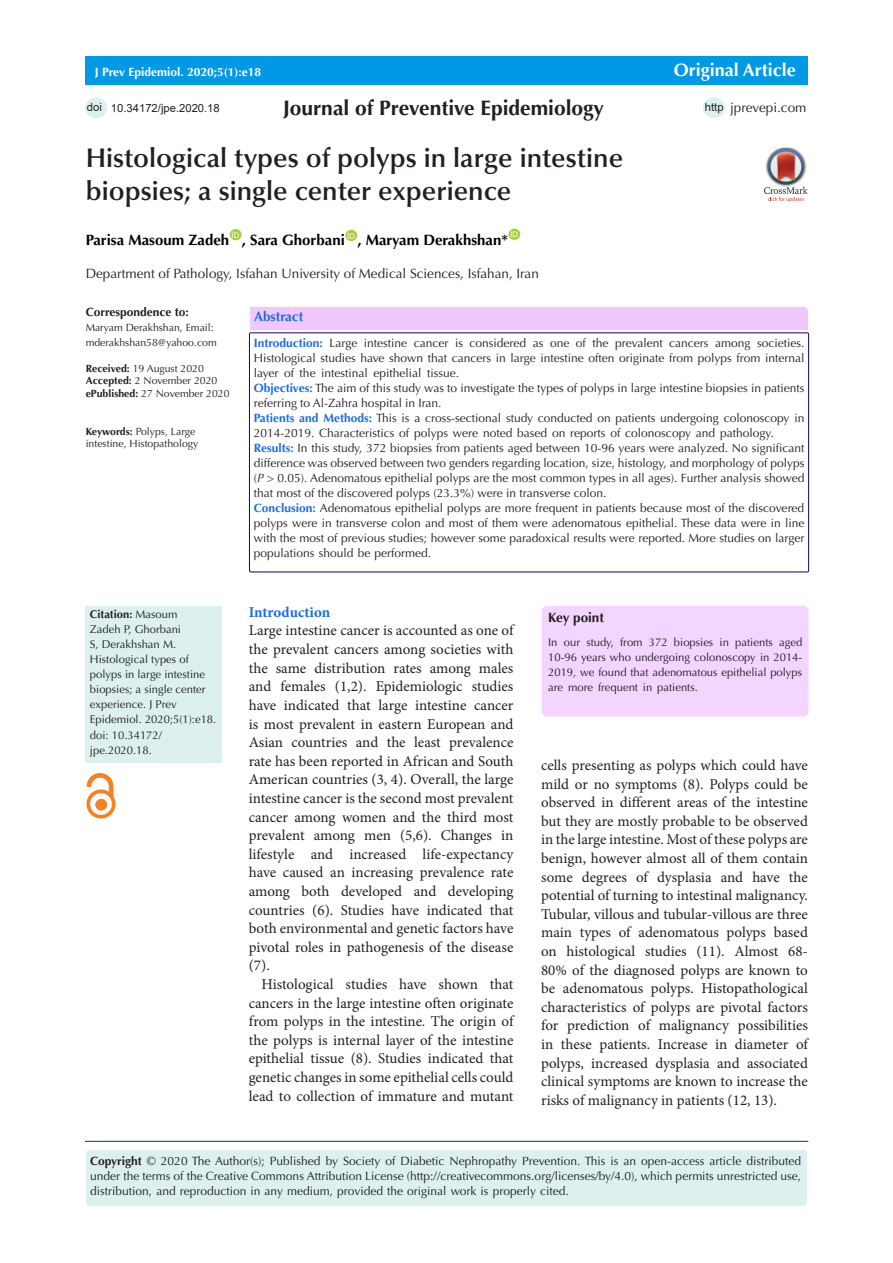
<style>
.page{position:relative;width:893px;height:1263px;background:#fff}
.page>*{position:absolute;margin:0;border:0;box-sizing:border-box;transform-origin:0 0}
.t1{font:600 27px/33px "Optima LT Std";color:#231f20}
.t2{font:700 21px "Optima LT Std";color:#231f20}
.t3{font:700 18px "Optima LT Std";color:#fff}
.t4{font:15px/18.6px "Minion Pro";color:#231f20;text-align:justify}
.t5{font:700 15px "Optima LT Std";color:#000}
.t6{font:700 15px "Minion Pro";letter-spacing:-.005em;color:#196ce8}
.t7{font:13.5px "Optima LT Std";color:#231f20}
.t8{font:700 13.5px "Optima LT Std";color:#196ce8}
.t9{font:700 13.5px "Optima LT Std";color:#231f20}
.t10{font:12px/15px "Optima LT Std";color:#231f20;text-align:justify}
.t11{font:700 12px "Optima LT Std";color:#fff}
.t12{font:700 12px "Optima LT Std";color:#231f20}
.t13{font:11.25px/15px "Optima LT Std";color:#231f20}
.t14{font:11.25px "Arial";color:#231f20}
.t15{font:10.5px/15px "Optima LT Std";color:#231f20}
.t16{font:7.8px "Arial";color:#fff}
.s1{font-weight:700}
.s2{font-weight:700;color:#196ce8}
.s3{font-style:italic}
</style>
<div class="page">
<hr style="left:85px;top:1141px;width:723px;height:1px;background:#053278">
<div style="left:85px;top:1149px;width:723px;height:57px;background:#dcf0f0;border-radius:4px"></div>
<div style="left:84px;top:1148px;width:724px;height:59px;border:2px solid #fff;border-radius:4px"></div>
<div style="left:85px;top:56px;width:723px;height:29px;background:#0099e5"></div>
<div style="left:230px;top:229px;width:12px;height:11px;background:#a6ce39;border-radius:50%"></div>
<div style="left:345px;top:230px;width:12px;height:11px;background:#a6ce39;border-radius:50%"></div>
<div style="left:508px;top:229px;width:12px;height:11px;background:#a6ce39;border-radius:50%"></div>
<div style="left:249px;top:333px;width:560px;height:239px;border:1px solid #190066"></div>
<svg style="left:249px;top:306px;width:560px;height:25px;background:#f1cbfd"></svg>
<div style="left:96px;top:799px;width:11px;height:11px;background:#f58220;border-radius:50%"></div>
<div style="left:96px;top:799px;width:11px;height:11px;border:1px solid #f58220;border-radius:50%"></div>
<div style="left:86px;top:789px;width:30px;height:29px;border:4px solid #f58220;border-radius:50%"></div>
<svg style="left:87px;top:773px;width:26px;height:24px"></svg>
<div style="left:86px;top:606px;width:136px;height:156px;background:#dcf0f0"></div>
<div style="left:703px;top:97px;width:22px;height:21px;background:#dcf0f0;border-radius:50%"></div>
<div style="left:542px;top:606px;width:267px;height:110px;background:#f4d5ff;border-radius:5px"></div>
<div style="left:85px;top:97px;width:22px;height:21px;background:#dcf0f0;border-radius:50%"></div>
<img style="left:780px;top:147px;width:12px;height:1px">
<svg style="left:764px;top:148px;width:44px;height:54px"></svg>
<p class="t11" style="left:95px;top:65px;width:168px">J Prev Epidemiol. 2020;5(1):e18</p>
<p class="t3" style="left:674px;top:59px;width:124px">Original Article</p>
<p class="t2" style="left:283px;top:95px;width:322px">Journal of Preventive Epidemiology</p>
<p class="t14" style="left:87px;top:99px;width:17px">doi</p>
<p class="t14" style="left:111px;top:100px;width:110px">10.34172/jpe.2020.18</p>
<p class="t14" style="left:705px;top:99px;width:20px">http</p>
<p class="t7" style="left:730px;top:100px;width:78px">jprevepi.com</p>
<p class="t1" style="left:86px;top:142px;width:539px">Histological types of polyps in large intestine biopsies; a single center experience</p>
<p class="t5" style="left:86px;top:231px;width:145px">Parisa Masoum Zadeh</p>
<p class="t16" style="left:232px;top:230px;width:9px">ID</p>
<p class="t5" style="left:242px;top:231px;width:104px">, Sara Ghorbani</p>
<p class="t16" style="left:347px;top:230px;width:9px">ID</p>
<p class="t5" style="left:357px;top:231px;width:152px">, Maryam Derakhshan*</p>
<p class="t16" style="left:510px;top:229px;width:9px">ID</p>
<p class="t7" style="left:86px;top:266px;width:455px">Department of Pathology, Isfahan University of Medical Sciences, Isfahan, Iran</p>
<p class="t12" style="left:86px;top:305px;width:105px">Correspondence to:</p>
<p class="t15" style="left:86px;top:321px;width:133px">Maryam Derakhshan, Email: mderakhshan58@yahoo.com</p>
<p class="t15" style="left:86px;top:361px;width:120px"><span class="s1">Received:</span> 19 August 2020</p>
<p class="t15" style="left:86px;top:373px;width:133px"><span class="s1">Accepted:</span> 2 November 2020</p>
<p class="t15" style="left:86px;top:386px;width:145px"><span class="s1">ePublished:</span> 27 November 2020</p>
<p class="t15" style="left:86px;top:425px;width:114px;line-height:12.6px"><span class="s1">Keywords:</span> Polyps, Large intestine, Histopathology</p>
<p class="t8" style="left:254px;top:308px;width:51px">Abstract</p>
<p class="t10" style="left:254px;top:336px;width:552px"><span class="s2">Introduction:</span> Large intestine cancer is considered as one of the prevalent cancers among societies.<br>Histological studies have shown that cancers in large intestine often originate from polyps from internal layer of the intestinal epithelial tissue.</p>
<p class="t10" style="left:254px;top:381px;width:552px"><span class="s2">Objectives:</span> The aim of this study was to investigate the types of polyps in large intestine biopsies in patients referring to Al-Zahra hospital in Iran.</p>
<p class="t10" style="left:254px;top:411px;width:552px"><span class="s2">Patients and Methods:</span> This is a cross-sectional study conducted on patients undergoing colonoscopy in<br>2014-2019. Characteristics of polyps were noted based on reports of colonoscopy and pathology.</p>
<p class="t10" style="left:254px;top:441px;width:552px"><span class="s2">Results:</span> In this study, 372 biopsies from patients aged between 10-96 years were analyzed. No significant difference was observed between two genders regarding location, size, histology, and morphology of polyps (<span class="s3">P</span> &gt; 0.05). Adenomatous epithelial polyps are the most common types in all ages). Further analysis showed that most of the discovered polyps (23.3%) were in transverse colon.</p>
<p class="t10" style="left:254px;top:501px;width:552px"><span class="s2">Conclusion:</span> Adenomatous epithelial polyps are more frequent in patients because most of the discovered polyps were in transverse colon and most of them were adenomatous epithelial. These data were in line with the most of previous studies; however some paradoxical results were reported. More studies on larger populations should be performed.</p>
<p class="t13" style="left:90px;top:607px;width:128px"><span class="s1">Citation:</span> Masoum<br>Zadeh P, Ghorbani<br>S, Derakhshan M.<br>Histological types of polyps in large intestine biopsies; a single center experience. J Prev<br>Epidemiol. 2020;5(1):e18. doi: 10.34172/ jpe.2020.18.</p>
<p class="t6" style="left:249px;top:601px;width:83px">Introduction</p>
<p class="t4" style="left:249px;top:621px;width:266px">Large intestine cancer is accounted as one of the prevalent cancers among societies with the same distribution rates among males and females (1,2). Epidemiologic studies have indicated that large intestine cancer is most prevalent in eastern European and Asian countries and the least prevalence rate has been reported in African and South American countries (3, 4). Overall, the large intestine cancer is the second most prevalent cancer among women and the third most prevalent among men (5,6). Changes in lifestyle and increased life-expectancy have caused an increasing prevalence rate among both developed and developing countries (6). Studies have indicated that both environmental and genetic factors have pivotal roles in pathogenesis of the disease (7).</p>
<p class="t4" style="left:249px;top:975px;width:266px;text-indent:13px">Histological studies have shown that cancers in the large intestine often originate from polyps in the intestine. The origin of the polyps is internal layer of the intestine epithelial tissue (8). Studies indicated that genetic changes in some epithelial cells could lead to collection of immature and mutant</p>
<p class="t9" style="left:548px;top:610px;width:57px">Key point</p>
<p class="t13" style="left:548px;top:635px;width:256px;text-align:justify">In our study, from 372 biopsies in patients aged 10-96 years who undergoing colonoscopy in 2014- 2019, we found that adenomatous epithelial polyps are more frequent in patients.</p>
<p class="t4" style="left:541px;top:756px;width:268px">cells presenting as polyps which could have mild or no symptoms (8). Polyps could be observed in different areas of the intestine but they are mostly probable to be observed in the large intestine. Most of these polyps are benign, however almost all of them contain some degrees of dysplasia and have the potential of turning to intestinal malignancy.<br>Tubular, villous and tubular-villous are three main types of adenomatous polyps based on histological studies (11). Almost 68- 80% of the diagnosed polyps are known to be adenomatous polyps. Histopathological characteristics of polyps are pivotal factors for prediction of malignancy possibilities in these patients. Increase in diameter of polyps, increased dysplasia and associated clinical symptoms are known to increase the risks of malignancy in patients (12, 13).</p>
<p class="t10" style="left:90px;top:1153px;width:713px"><span class="s1">Copyright</span> © 2020 The Author(s); Published by Society of Diabetic Nephropathy Prevention. This is an open-access article distributed under the terms of the Creative Commons Attribution License (http://creativecommons.org/licenses/by/4.0), which permits unrestricted use, distribution, and reproduction in any medium, provided the original work is properly cited.</p>
</div>
